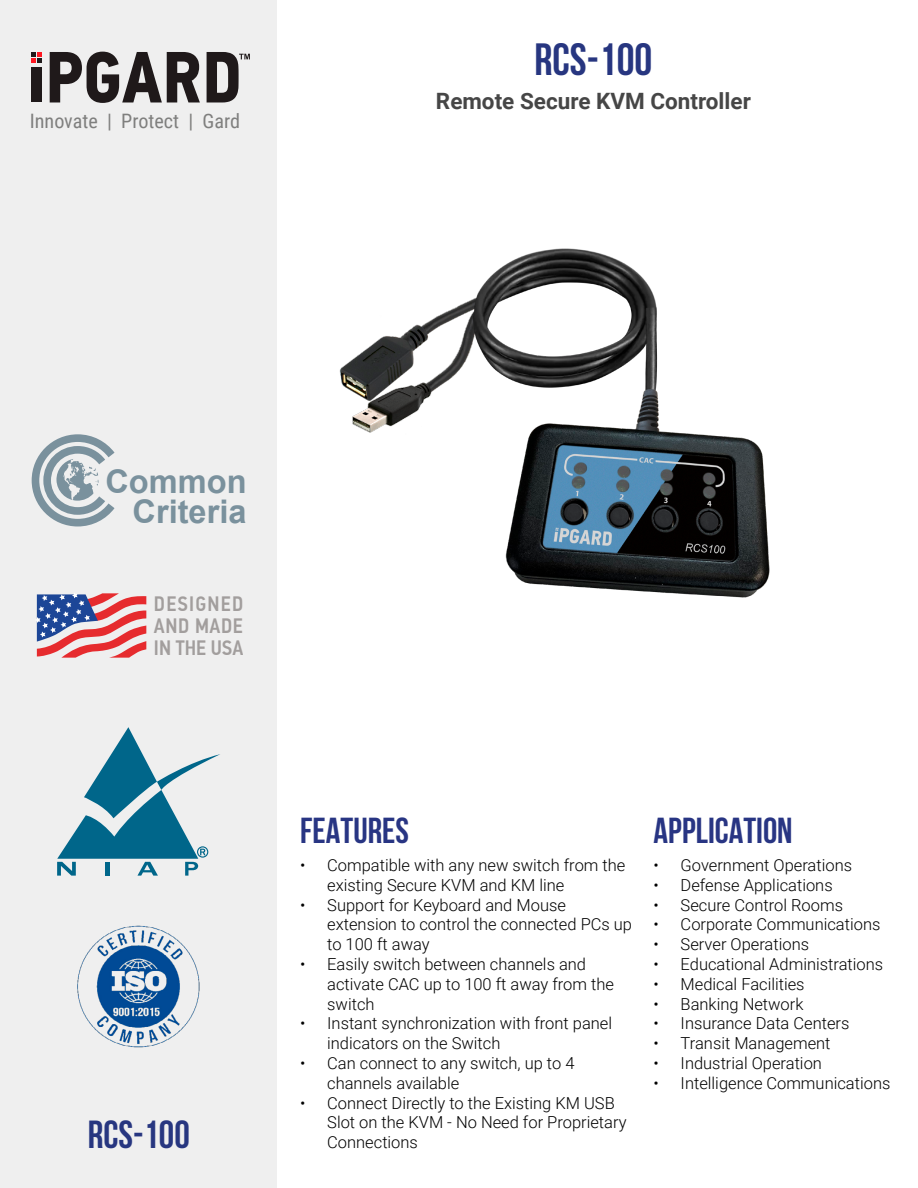
<style>
.page{position:relative;width:918px;height:1188px;background:#fff}
.page>*{position:absolute;margin:0;border:0;box-sizing:border-box;transform-origin:0 0}
.t1{font:700 45px "Bebas Neue";color:#273680}
.t2{font:700 39px "Bebas Neue";color:#273680}
.t3{font:700 36px "Bebas Neue";color:#283583}
.t4{font:700 32.55px/29.7px "Arial";color:#7a919d;text-align:right}
.t5{font:700 22.5px "Roboto";color:#464646}
.t6{font:500 20.85px/22.2px "PF Din Text Cond Pro";letter-spacing:.025em;color:#a29e9d;text-align:justify}
.t7{font:19.95px "Roboto Condensed";color:#7f7f7e}
.t8{font:300 16.5px/19.8px "Roboto";color:#000}
</style>
<div class="page">
<div style="left:1px;top:0;width:276px;height:1188px;background:#efefef"></div>
<img style="left:339px;top:248px;width:431px;height:350px">
<svg style="left:31px;top:53px;width:11px;height:10px"></svg>
<div style="left:31px;top:67px;width:11px;height:35px;background:#1f191a"></div>
<svg style="left:50px;top:52px;width:150px;height:51px"></svg>
<svg style="left:207px;top:52px;width:43px;height:50px"></svg>
<svg style="left:57px;top:727px;width:163px;height:149px"></svg>
<svg style="left:36px;top:593px;width:110px;height:65px"></svg>
<svg style="left:31px;top:434px;width:84px;height:93px"></svg>
<img style="left:77px;top:925px;width:123px;height:123px">
<p class="t7" style="left:30px;top:107px;width:212px">Innovate | Protect | Gard</p>
<p class="t1" style="left:535px;top:34px;width:119px">RCS-100</p>
<p class="t5" style="left:436px;top:85px;width:316px">Remote Secure KVM Controller</p>
<p class="t4" style="left:105px;top:467px;width:143px">Common<br>Criteria</p>
<p class="t6" style="left:154px;top:593px;width:91px">DESIGNED AND MADE IN THE USA</p>
<p class="t2" style="left:88px;top:1113px;width:104px">RCS-100</p>
<p class="t3" style="left:300px;top:811px;width:110px">FEATURES</p>
<p class="t3" style="left:654px;top:811px;width:141px">APPLICATION</p>
<p class="t8" style="left:327px;top:855px;width:300px;text-indent:-27px">• Compatible with any new switch from the existing Secure KVM and KM line</p>
<p class="t8" style="left:327px;top:894px;width:306px;text-indent:-27px">• Support for Keyboard and Mouse extension to control the connected PCs up to 100 ft away</p>
<p class="t8" style="left:327px;top:954px;width:288px;text-indent:-27px">• Easily switch between channels and activate CAC up to 100 ft away from the switch</p>
<p class="t8" style="left:327px;top:1013px;width:286px;text-indent:-27px">• Instant synchronization with front panel indicators on the Switch</p>
<p class="t8" style="left:327px;top:1053px;width:249px;text-indent:-27px">• Can connect to any switch, up to 4 channels available</p>
<p class="t8" style="left:327px;top:1092px;width:301px;text-indent:-27px">• Connect Directly to the Existing KM USB<br>Slot on the KVM - No Need for Proprietary<br>Connections</p>
<p class="t8" style="left:654px;top:855px;width:200px">• Government Operations</p>
<p class="t8" style="left:654px;top:874px;width:181px">• Defense Applications</p>
<p class="t8" style="left:654px;top:894px;width:191px">• Secure Control Rooms</p>
<p class="t8" style="left:654px;top:914px;width:228px">• Corporate Communications</p>
<p class="t8" style="left:654px;top:934px;width:157px">• Server Operations</p>
<p class="t8" style="left:654px;top:954px;width:231px">• Educational Administrations</p>
<p class="t8" style="left:654px;top:973px;width:153px">• Medical Facilities</p>
<p class="t8" style="left:654px;top:993px;width:151px">• Banking Network</p>
<p class="t8" style="left:654px;top:1013px;width:197px">• Insurance Data Centers</p>
<p class="t8" style="left:654px;top:1033px;width:178px">• Transit Management</p>
<p class="t8" style="left:654px;top:1053px;width:170px">• Industrial Operation</p>
<p class="t8" style="left:654px;top:1072px;width:238px">• Intelligence Communications</p>
</div>
